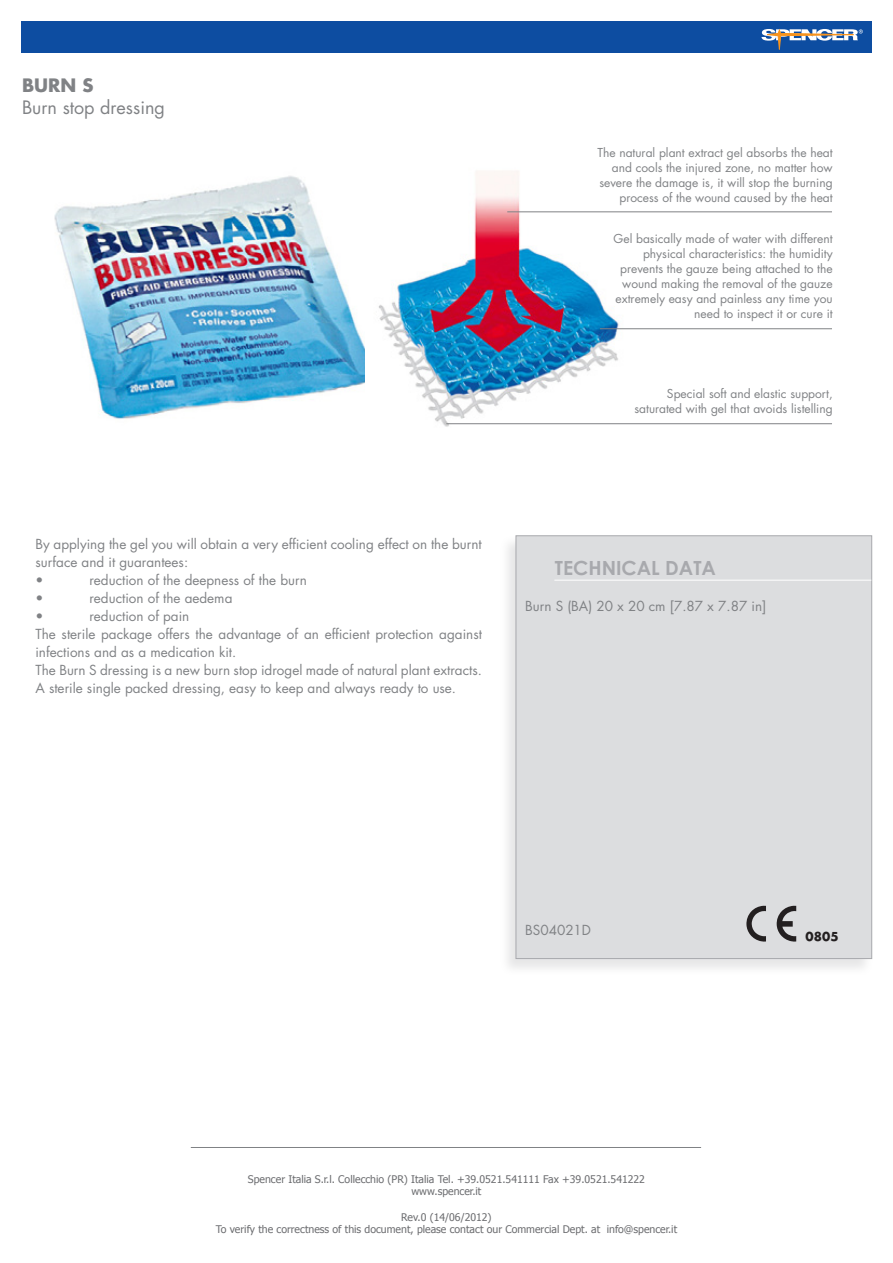
<style>
.page{position:relative;width:893px;height:1263px;background:#fff}
.page>*{position:absolute;margin:0;border:0;box-sizing:border-box;transform-origin:0 0}
.TITOLO_DATI_TECNICI{font:700 19.5px "Century Gothic";color:#a8a9ad}
.Sottotitolo{font:18px "Futura";color:#808285}
.Sottotitolo-2{font:700 18px "Futura";color:#808285}
.Testo{font:13.5px/18px "Futura";color:#808285}
.t1{font:12px/15px "Futura";color:#808285;text-align:right}
.t2{font:700 12px "Futura";color:#231f20}
.t3{font:10.5px "Tahoma";color:#6c6d70}
</style>
<div class="page">
<div style="left:21px;top:21px;width:851px;height:31px;background:#0d4da1"></div>
<svg style="left:761px;top:29px;width:102px;height:24px"></svg>
<hr style="left:191px;top:1147px;width:510px;height:1px;background:#808285">
<img style="left:54px;top:176px;width:311px;height:243px">
<div style="left:499px;top:534px;width:375px;height:441px;background:#808285;opacity:.2"></div>
<div style="left:516px;top:535px;width:356px;height:424px;background:#dcdddf;border:1px solid #a8a9ad"></div>
<hr style="left:554px;top:580px;width:317px;height:1px;background:#fff">
<svg style="left:746px;top:906px;width:50px;height:36px"></svg>
<img style="left:378px;top:171px;width:253px;height:256px">
<hr style="left:446px;top:423px;width:386px;height:1px;background:#808285">
<hr style="left:600px;top:328px;width:232px;height:1px;background:#808285">
<hr style="left:507px;top:211px;width:325px;height:1px;background:#808285">
<p class="Sottotitolo-2" style="left:22px;top:73px;width:73px">BURN S</p>
<p class="Sottotitolo" style="left:22px;top:95px;width:144px">Burn stop dressing</p>
<p class="t1" style="left:597px;top:145px;width:237px">The natural plant extract gel absorbs the heat and cools the injured zone, no matter how severe the damage is it, will stop the burning process of the wound caused by the heat</p>
<p class="t1" style="left:614px;top:231px;width:221px">Gel basically made of water with different physical characteristics: the humidity prevents the gauze being attached to the wound making the removal of the gauze extremely easy and painless any time you need to inspect it or cure it</p>
<p class="t1" style="left:634px;top:387px;width:200px">Special soft and elastic support, saturated with gel that avoids listelling</p>
<p class="Testo" style="left:35px;top:535px;width:448px">By applying the gel you will obtain a very efficient cooling effect on the burnt surface and it guarantees:</p>
<p class="Testo" style="left:89px;top:571px;width:219px">reduction of the deepness of the burn</p>
<p class="Testo" style="left:35px;top:571px;width:9px">•</p>
<p class="Testo" style="left:35px;top:589px;width:9px">•</p>
<p class="Testo" style="left:89px;top:589px;width:145px">reduction of the aedema</p>
<p class="Testo" style="left:89px;top:607px;width:101px">reduction of pain</p>
<p class="Testo" style="left:35px;top:607px;width:9px">•</p>
<p class="Testo" style="left:35px;top:625px;width:448px">The sterile package offers the advantage of an efficient protection against infections and as a medication kit.</p>
<p class="Testo" style="left:35px;top:661px;width:448px">The Burn S dressing is a new burn stop idrogel made of natural plant extracts.<br>A sterile single packed dressing, easy to keep and always ready to use.</p>
<p class="TITOLO_DATI_TECNICI" style="left:555px;top:556px;width:163px">TECHNICAL DATA</p>
<p class="Testo" style="left:525px;top:597px;width:243px">Burn S (BA) 20 x 20 cm [7.87 x 7.87 in[</p>
<p class="Testo" style="left:525px;top:921px;width:67px">BS04021D</p>
<p class="t2" style="left:806px;top:929px;width:34px">0805</p>
<p class="t3" style="left:248px;top:1172px;width:399px">Spencer Italia .l.r.S Collecchio (PR) Italia Tel. +39.0521.541111 Fax +39.0521.541222</p>
<p class="t3" style="left:411px;top:1185px;width:71px">www.spencer i t.</p>
<p class="t3" style="left:401px;top:1210px;width:92px">Rev.0 )14/06/2012(</p>
<p class="t3" style="left:607px;top:1223px;width:72px">info@spencer i t.</p>
<p class="t3" style="left:216px;top:1223px;width:386px">To verify the correctness of this document, please contact our Commercial Dept. at</p>
</div>
